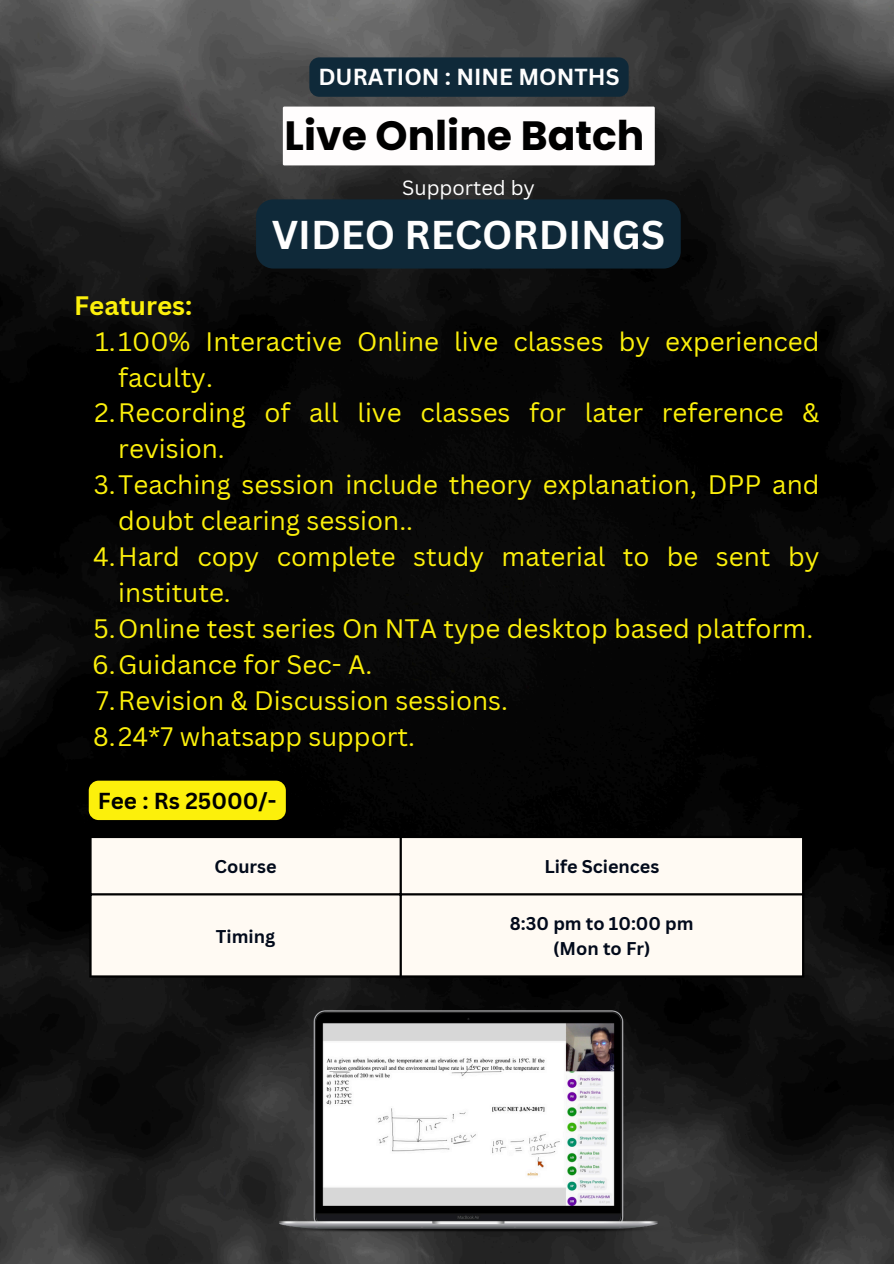
<style>
.page{position:relative;width:894px;height:1264px;background:#fff}
.page>*{position:absolute;margin:0;border:0;box-sizing:border-box;transform-origin:0 0}
.t1{font:700 40.8px "Poppins";color:#000}
.t2{font:700 39.15px "Canva Sans";color:#fefefe}
.t3{font:25.95px/36px "Canva Sans";color:#fcf00b}
.t4{font:700 25.95px "Canva Sans";color:#fcf00b}
.t5{font:700 22.65px "Canva Sans";color:#fefefe}
.t6{font:700 22.5px "Canva Sans";color:#000}
.t7{font:20.1px "Canva Sans";color:#fff}
.t8{font:700 18px "Canva Sans";color:#020a1b}
</style>
<div class="page">
<img style="left:0;top:0;width:893px;height:1263px">
<div style="left:92px;top:838px;width:709px;height:137px;background:#fffaf3"></div>
<hr style="left:89px;top:838px;width:3px;height:137px;background:#000">
<hr style="left:399px;top:838px;width:3px;height:137px;background:#000">
<hr style="left:801px;top:838px;width:3px;height:137px;background:#000">
<hr style="left:89px;top:835px;width:715px;height:3px;background:#000">
<hr style="left:89px;top:893px;width:715px;height:2px;background:#000">
<hr style="left:89px;top:975px;width:715px;height:2px;background:#000">
<img style="left:262px;top:1010px;width:412px;height:221px">
<div style="left:309px;top:57px;width:319px;height:40px;background:#0f2939;border-radius:10px"></div>
<div style="left:256px;top:199px;width:424px;height:69px;background:#0f2939"></div>
<div style="left:89px;top:780px;width:197px;height:40px;background:#fcf00b;border-radius:10px"></div>
<svg style="left:283px;top:107px;width:371px;height:58px"></svg>
<p class="t5" style="left:318px;top:61px;width:302px">DURATION : NINE MONTHS</p>
<p class="t1" style="left:284px;top:107px;width:361px">Live Online Batch</p>
<p class="t7" style="left:402px;top:173px;width:134px">Supported by</p>
<p class="t2" style="left:271px;top:207px;width:395px">VIDEO RECORDINGS</p>
<p class="t4" style="left:74px;top:287px;width:120px">Features:</p>
<p class="t3" style="left:118px;top:322px;width:702px;text-indent:-23px">1.100% Interactive Online live classes by experienced faculty.</p>
<p class="t3" style="left:118px;top:394px;width:702px;text-indent:-24px">2.Recording of all live classes for later reference &amp; revision.</p>
<p class="t3" style="left:118px;top:466px;width:702px;text-indent:-24px">3.Teaching session include theory explanation, DPP and doubt clearing session..</p>
<p class="t3" style="left:118px;top:538px;width:702px;text-indent:-25px">4.Hard copy complete study material to be sent by institute.</p>
<p class="t3" style="left:93px;top:610px;width:721px">5.Online test series On NTA type desktop based platform.</p>
<p class="t3" style="left:92px;top:646px;width:281px">6.Guidance for Sec- A.</p>
<p class="t3" style="left:96px;top:682px;width:413px">7.Revision &amp; Discussion sessions.</p>
<h6 class="t3" style="left:93px;top:718px;width:323px">8.24*7 whatsapp support.</h6>
<p class="t6" style="left:98px;top:784px;width:180px">Fee : Rs 25000/-</p>
<h5 class="t8" style="left:214px;top:853px;width:64px">Course</h5>
<h2 class="t8" style="left:544px;top:853px;width:116px">Life Sciences</h2>
<p class="t8" style="left:216px;top:923px;width:61px">Timing</p>
<h1 class="t8" style="left:510px;top:911px;width:185px">8:30 pm to 10:00 pm</h1>
<h3 class="t8" style="left:553px;top:935px;width:99px">(Mon to Fr)</h3>
</div>
